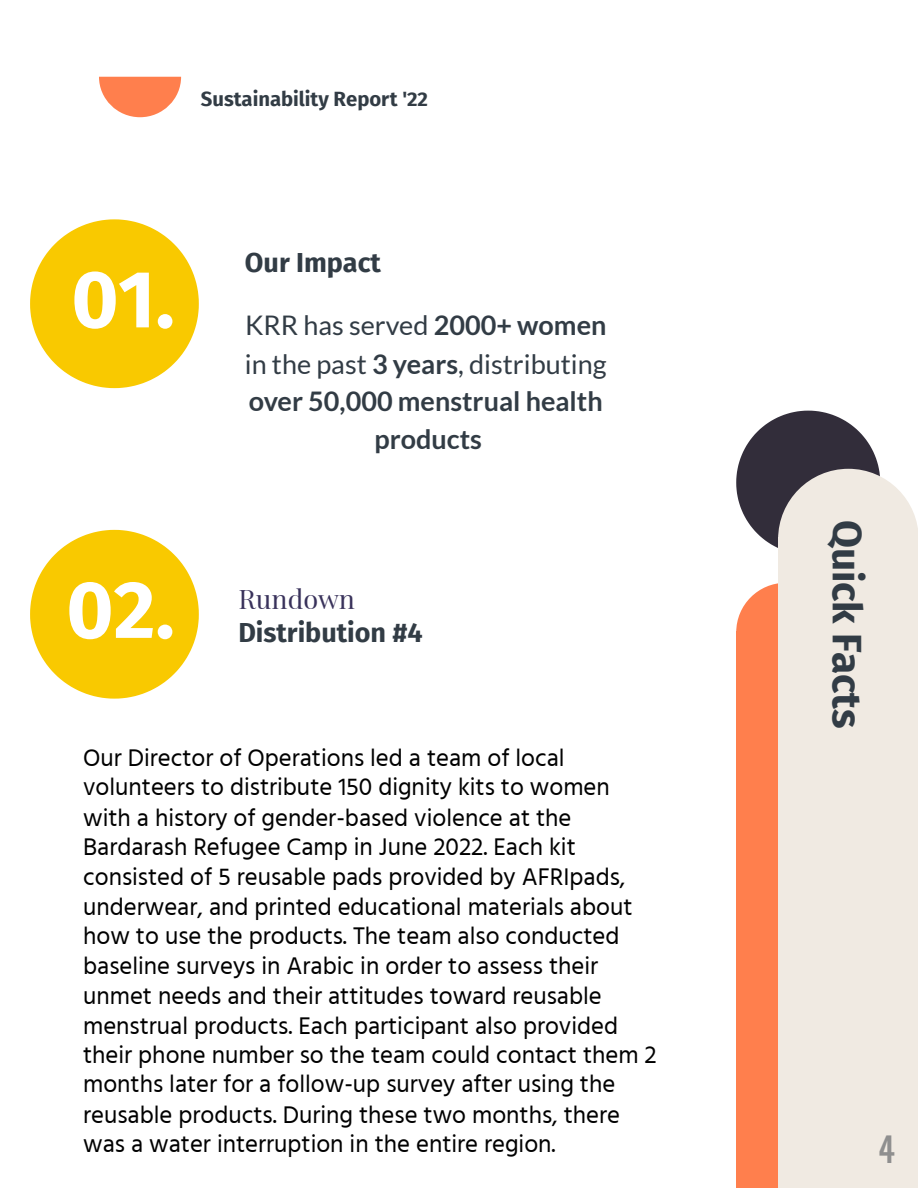
<style>
.page{position:relative;width:918px;height:1188px;background:#fff}
.page>*{position:absolute;margin:0;border:0;box-sizing:border-box;transform-origin:0 0}
.t1{font:700 81px "Fira Sans";color:#fff}
.t2{font:700 40.5px "Fira Sans";color:#323c45}
.t3{font:31.5px "Oswald";color:#8f8f8f}
.t4{font:700 27px/37.8px "Lato";color:#323c45;text-align:center}
.t5{font:700 27px "Fira Sans";color:#323c45}
.t6{font:27px "Playfair Display";color:#39325b}
.t7{font:24.75px/29.7px "Hind Madurai";color:#000}
.t8{font:700 20.25px "Fira Sans";color:#323c45}
.s1{font-weight:400}
</style>
<div class="page">
<div style="left:736px;top:634px;width:99px;height:554px;background:#ff7f4d"></div>
<div style="left:736px;top:631px;width:99px;height:5px;background:#ff7f4d"></div>
<svg style="left:736px;top:583px;width:42px;height:48px"></svg>
<div style="left:778px;top:542px;width:140px;height:646px;background:#f0eae2"></div>
<svg style="left:736px;top:411px;width:182px;height:137px"></svg>
<svg style="left:30px;top:530px;width:169px;height:169px"></svg>
<svg style="left:30px;top:219px;width:169px;height:169px"></svg>
<svg style="left:99px;top:77px;width:82px;height:40px"></svg>
<p class="t8" style="left:201px;top:82px;width:229px">Sustainability Report '22</p>
<h1 class="t1" style="left:71px;top:231px;width:105px">01.</h1>
<h1 class="t1" style="left:66px;top:541px;width:110px">02.</h1>
<p class="t5" style="left:245px;top:240px;width:138px">Our Impact</p>
<p class="t4" style="left:245px;top:306px;width:363px"><span class="s1">KRR has served</span> 2000+ women <span class="s1">in the past</span> 3 years<span class="s1">, distributing </span>over 50,000 menstrual health products</p>
<p class="t6" style="left:238px;top:582px;width:118px">Rundown</p>
<p class="t5" style="left:238px;top:610px;width:186px">Distribution #4</p>
<p class="t7" style="left:83px;top:744px;width:575px">Our Director of Operations led a team of local volunteers to distribute 150 dignity kits to women with a history of gender-based violence at the Bardarash Refugee Camp in June 2022. Each kit consisted of 5 reusable pads provided by AFRIpads, underwear, and printed educational materials about how to use the products. The team also conducted baseline surveys in Arabic in order to assess their unmet needs and their attitudes toward reusable menstrual products. Each participant also provided their phone number so the team could contact them 2 months later for a follow-up survey after using the reusable products. During these two months, there was a water interruption in the entire region.</p>
<h2 class="t2" style="left:881px;top:520px;width:210px;rotate:90deg">Quick Facts</h2>
<p class="t3" style="left:878px;top:1126px;width:19px">4</p>
</div>
